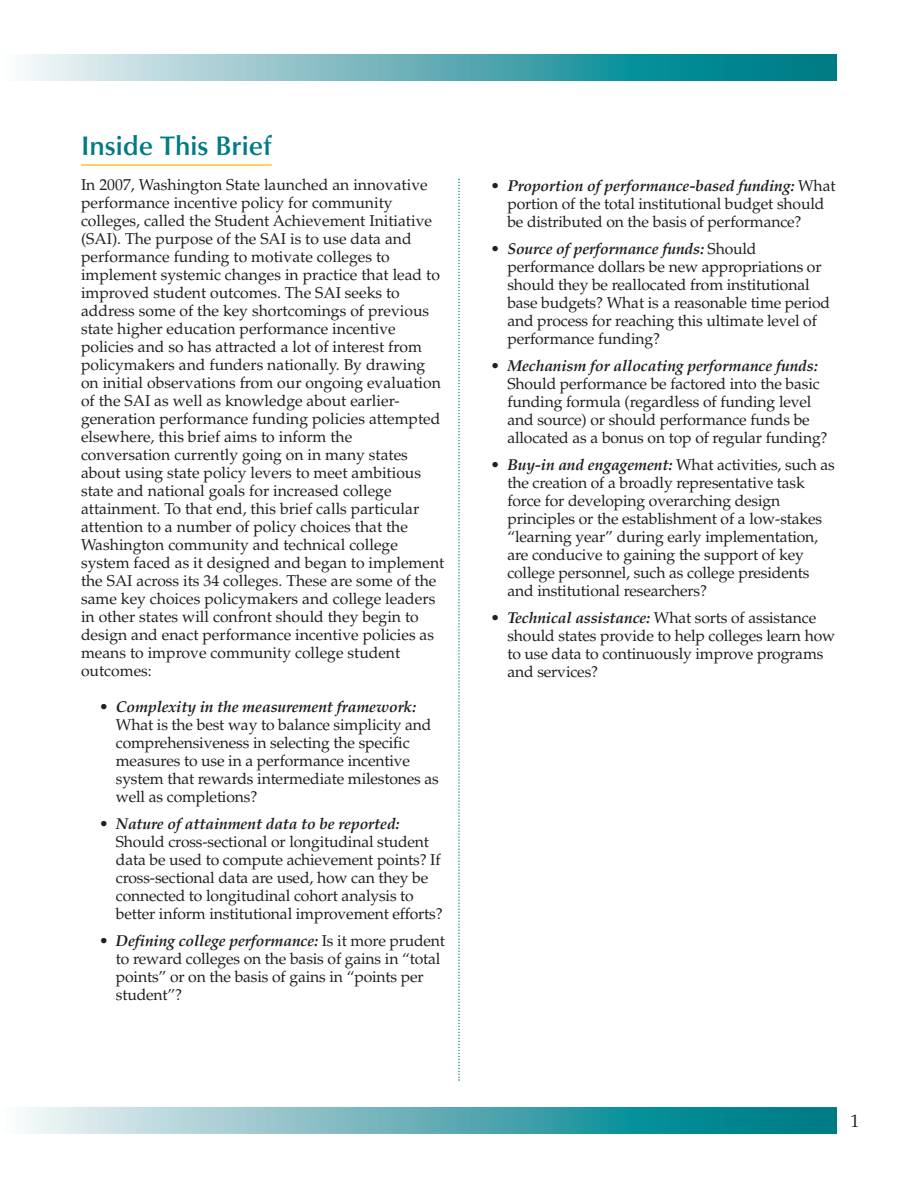
<style>
.page{position:relative;width:918px;height:1188px;background:#fff}
.page>*{position:absolute;margin:0;border:0;box-sizing:border-box;transform-origin:0 0}
.t1{font:600 27px "Optima";color:#007a83}
.t2{font:18px "Palatino";color:#231f20}
.t3{font:15.75px/18px "Palatino";letter-spacing:-.01em;color:#231f20}
.t4{font:italic 700 15.75px "Palatino";letter-spacing:-.01em;color:#231f20}
.s1{font-weight:700;font-style:italic}
</style>
<div class="page">
<svg style="left:25px;top:54px;width:812px;height:27px;background:#63b0b8"></svg>
<svg style="left:25px;top:1107px;width:812px;height:27px;background:#63b0b8"></svg>
<hr style="left:81px;top:164px;width:191px;height:2px;background:#fec12a">
<svg style="left:458px;top:179px;width:2px;height:902px"></svg>
<h1 class="t1" style="left:81px;top:135px;width:192px">Inside This Brief</h1>
<p class="t3" style="left:81px;top:177px;width:365px">In 2007, Washington State launched an innovative performance incentive policy for community colleges, called the Student Achievement Initiative (SAI). The purpose of the SAI is to use data and performance funding to motivate colleges to implement systemic changes in practice that lead to improved student outcomes. The SAI seeks to address some of the key shortcomings of previous state higher education performance incentive policies and so has attracted a lot of interest from policymakers and funders nationally. By drawing on initial observations from our ongoing evaluation of the SAI as well as knowledge about earlier&shy;generation performance funding policies attempted elsewhere, this brief aims to inform the conversation currently going on in many states about using state policy levers to meet ambitious state and national goals for increased college attainment. To that end, this brief calls particular attention to a number of policy choices that the Washington community and technical college system faced as it designed and began to implement the SAI across its 34 colleges. These are some of the same key choices policymakers and college leaders in other states will confront should they begin to design and enact performance incentive policies as means to improve community college student outcomes:</p>
<p class="t3" style="left:116px;top:699px;width:325px;text-indent:-17px">• <span class="s1">Complexity in the measurement framework:<br></span>What is the best way to balance simplicity and comprehensiveness in selecting the specific measures to use in a performance incentive system that rewards intermediate milestones as well as completions?</p>
<p class="t4" style="left:99px;top:817px;width:302px">• Nature of attainment data to be reported:</p>
<p class="t3" style="left:116px;top:834px;width:328px">Should cross-sectional or longitudinal student data be used to compute achievement points? If cross-sectional data are used, how can they be connected to longitudinal cohort analysis to better inform institutional improvement efforts?</p>
<p class="t3" style="left:116px;top:933px;width:331px;text-indent:-17px">• <span class="s1">Defining college performance:</span> Is it more prudent to reward colleges on the basis of gains in “total points” or on the basis of gains in “points per student”?</p>
<p class="t3" style="left:507px;top:178px;width:330px;text-indent:-17px"><span class="s1">• Proportion of performance-based funding:</span> What portion of the total institutional budget should be distributed on the basis of performance?</p>
<p class="t3" style="left:507px;top:241px;width:324px;text-indent:-17px"><span class="s1">• Source of performance funds:</span> Should performance dollars be new appropriations or should they be reallocated from institutional base budgets? What is a reasonable time period and process for reaching this ultimate level of performance funding?</p>
<p class="t4" style="left:491px;top:359px;width:329px">• Mechanism for allocating performance funds:</p>
<p class="t3" style="left:507px;top:376px;width:322px">Should performance be factored into the basic funding formula (regardless of funding level and source) or should performance funds be allocated as a bonus on top of regular funding?</p>
<p class="t3" style="left:507px;top:457px;width:329px;text-indent:-17px"><span class="s1">• Buy-in and engagement:</span> What activities, such as the creation of a broadly representative task force for developing overarching design principles or the establishment of a low-stakes “learning year” during early implementation, are conducive to gaining the support of key college personnel, such as college presidents and institutional researchers?</p>
<p class="t3" style="left:507px;top:610px;width:329px;text-indent:-17px"><span class="s1">• Technical assistance:</span> What sorts of assistance should states provide to help colleges learn how to use data to continuously improve programs and services?</p>
<p class="t2" style="left:850px;top:1114px;width:10px">1</p>
</div>
